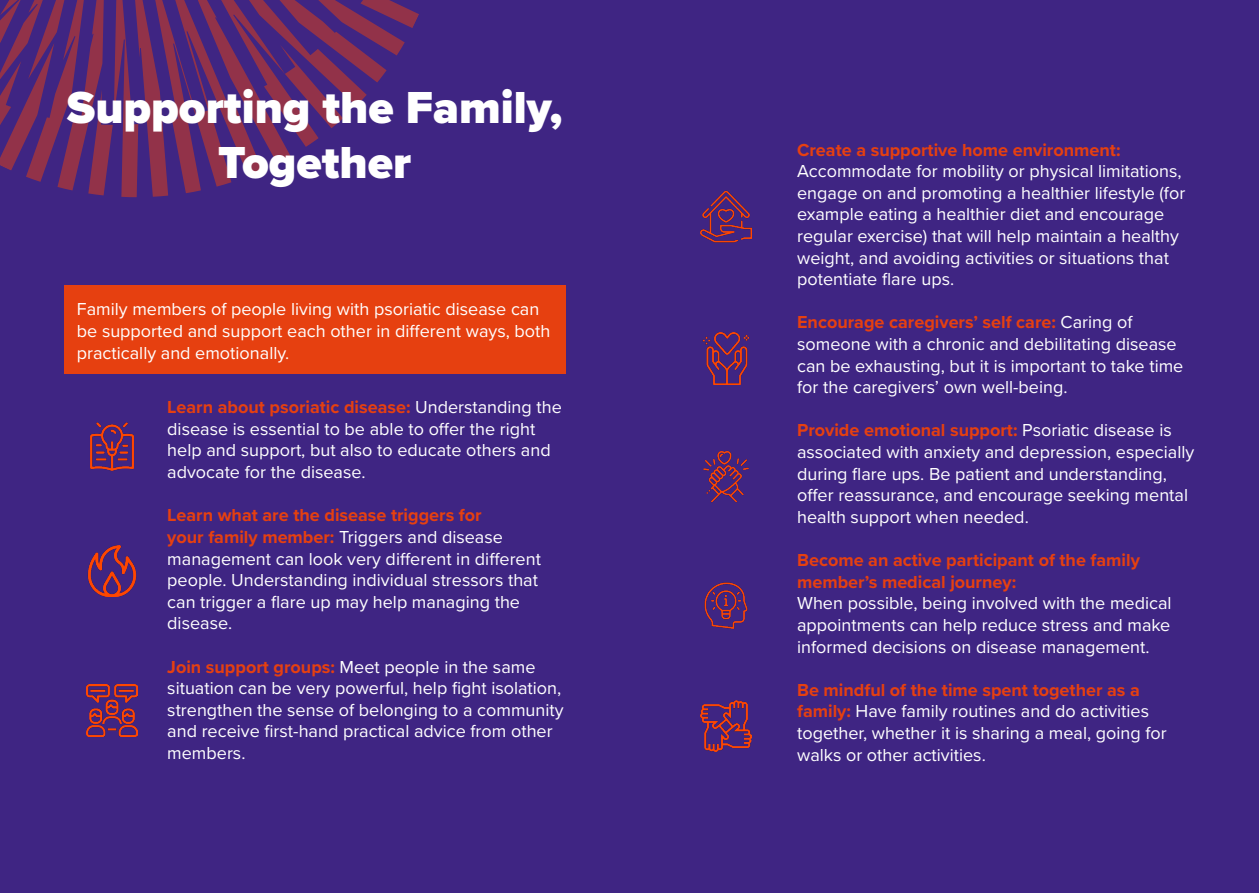
<style>
.page{position:relative;width:1259px;height:893px;background:#3f2583}
.page>*{position:absolute;margin:0;border:0;box-sizing:border-box;transform-origin:0 0}
.t1{font:900 46.5px/55.8px "Proxima Nova";color:#fff;text-align:center}
.t2{font:18px/21.6px "Proxima Nova";color:#fff}
.t3{font:700 18px/21.6px "Proxima Nova";color:#e64010}
.s1{font-weight:700;color:#e64010}
</style>
<div class="page">
<div style="left:64px;top:286px;width:501px;height:88px;background:#e64010"></div>
<svg style="left:0;top:0;width:419px;height:197px"></svg>
<img style="left:90px;top:422px;width:44px;height:49px">
<img style="left:87px;top:545px;width:50px;height:52px">
<img style="left:86px;top:685px;width:52px;height:51px">
<img style="left:700px;top:191px;width:51px;height:51px">
<img style="left:702px;top:333px;width:48px;height:51px">
<img style="left:703px;top:451px;width:46px;height:51px">
<img style="left:704px;top:582px;width:44px;height:47px">
<img style="left:700px;top:700px;width:51px;height:52px">
<p class="t1" style="left:67px;top:79px;width:497px">Supporting the Family,<br>Together</p>
<p class="t2" style="left:77px;top:298px;width:475px">Family members of people living with psoriatic disease can be supported and support each other in different ways, both practically and emotionally.</p>
<p class="t2" style="left:167px;top:396px;width:396px"><span class="s1">Learn about psoriatic disease:</span> Understanding the disease is essential to be able to offer the right help and support, but also to educate others and advocate for the disease.</p>
<p class="t2" style="left:167px;top:504px;width:375px"><span class="s1">Learn what are the disease triggers for<br>your family member:</span> Triggers and disease management can look very different in different people. Understanding individual stressors that can trigger a flare up may help managing the disease.</p>
<p class="t2" style="left:167px;top:655px;width:398px"><span class="s1">Join support groups:</span> Meet people in the same situation can be very powerful, help fight isolation, strengthen the sense of belonging to a community and receive first-hand practical advice from other members.</p>
<p class="t2" style="left:797px;top:138px;width:390px"><span class="s1">Create a supportive home environment:<br></span>Accommodate for mobility or physical limitations, engage on and promoting a healthier lifestyle (for example eating a healthier diet and encourage regular exercise) that will help maintain a healthy weight, and avoiding activities or situations that potentiate flare ups.</p>
<p class="t2" style="left:797px;top:311px;width:388px"><span class="s1">Encourage caregivers’ self care:</span> Caring of someone with a chronic and debilitating disease can be exhausting, but it is important to take time for the caregivers’ own well-being.</p>
<p class="t2" style="left:797px;top:419px;width:399px"><span class="s1">Provide emotional support:</span> Psoriatic disease is associated with anxiety and depression, especially during flare ups. Be patient and understanding, offer reassurance, and encourage seeking mental health support when needed.</p>
<p class="t3" style="left:797px;top:549px;width:344px">Become an active participant of the family member’s medical journey:</p>
<p class="t2" style="left:797px;top:592px;width:376px;text-align:justify">When possible, being involved with the medical appointments can help reduce stress and make informed decisions on disease management.</p>
<p class="t2" style="left:797px;top:678px;width:371px"><span class="s1">Be mindful of the time spent together as a family:</span> Have family routines and do activities together, whether it is sharing a meal, going for walks or other activities.</p>
</div>
